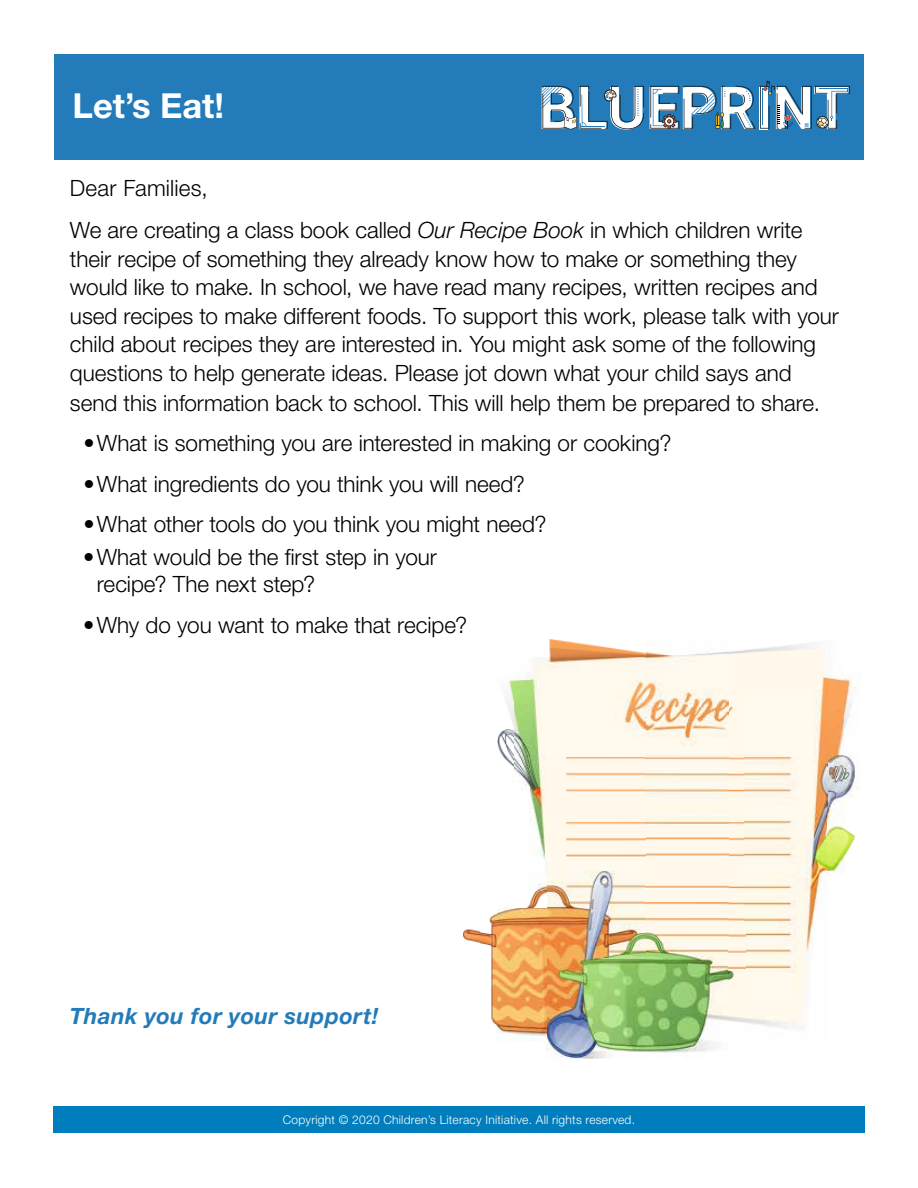
<style>
.page{position:relative;width:918px;height:1188px;background:#fff}
.page>*{position:absolute;margin:0;border:0;box-sizing:border-box;transform-origin:0 0}
.t1{font:700 34.5px "Helvetica Neue LT Pro";color:#fff}
.t2{font:300 22.5px/28.8px "Helvetica Neue LT Pro";letter-spacing:-.005em;color:#000}
.t3{font:italic 700 22.5px "Helvetica Neue LT Pro";letter-spacing:.02em;color:#247bb9}
.t4{font:300 12px "Helvetica Neue LT Pro";letter-spacing:.02em;color:#fff}
.s1{font-style:italic}
</style>
<div class="page">
<div style="left:55px;top:55px;width:809px;height:105px;background:#247bb9"></div>
<svg style="left:542px;top:86px;width:102px;height:44px"></svg>
<svg style="left:650px;top:80px;width:200px;height:49px"></svg>
<div style="left:53px;top:1106px;width:812px;height:27px;background:#007dbc"></div>
<img style="left:546px;top:639px;width:182px;height:419px">
<img style="left:496px;top:907px;width:50px;height:134px">
<img style="left:745px;top:643px;width:83px;height:386px">
<img style="left:480px;top:914px;width:16px;height:111px">
<img style="left:728px;top:650px;width:17px;height:373px">
<img style="left:463px;top:929px;width:17px;height:14px">
<img style="left:527px;top:891px;width:19px;height:16px">
<img style="left:529px;top:659px;width:17px;height:232px">
<img style="left:827px;top:643px;width:17px;height:231px">
<img style="left:844px;top:828px;width:11px;height:28px">
<img style="left:844px;top:678px;width:17px;height:129px">
<img style="left:513px;top:659px;width:17px;height:131px">
<img style="left:497px;top:680px;width:16px;height:87px">
<h1 class="t1" style="left:73px;top:85px;width:153px">Let’s Eat!</h1>
<p class="t2" style="left:70px;top:167px;width:734px;line-height:42px">Dear Families,<br>We are creating a class book called <span class="s1">Our Recipe Book</span> in which children write</p>
<p class="t2" style="left:70px;top:244px;width:771px">their recipe of something they already know how to make or something they would like to make. In school, we have read many recipes, written recipes and used recipes to make different foods. To support this work, please talk with your child about recipes they are interested in. You might ask some of the following questions to help generate ideas. Please jot down what your child says and send this information back to school. This will help them be prepared to share.</p>
<p class="t2" style="left:83px;top:428px;width:589px">•What is something you are interested in making or cooking?</p>
<p class="t2" style="left:83px;top:469px;width:443px">•What ingredients do you think you will need?</p>
<p class="t2" style="left:83px;top:509px;width:464px">•What other tools do you think you might need?</p>
<p class="t2" style="left:97px;top:543px;width:342px;line-height:27px;text-indent:-13px">•What would be the first step in your recipe? The next step?</p>
<p class="t2" style="left:83px;top:610px;width:385px">•Why do you want to make that recipe?</p>
<p class="t3" style="left:70px;top:1002px;width:310px">Thank you for your support!</p>
<p class="t4" style="left:283px;top:1113px;width:354px">Copyright © 2020 Children’s Literacy Initiative. All rights reserved.</p>
</div>
